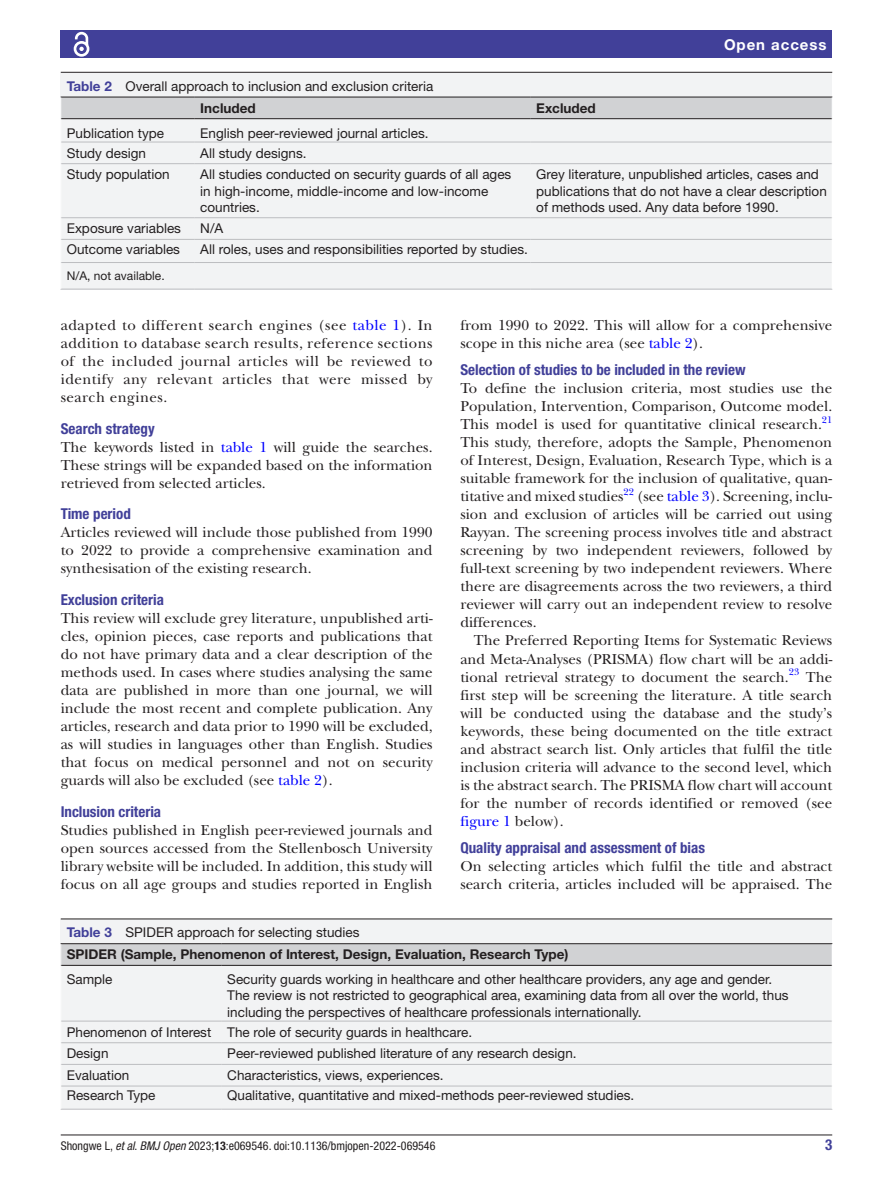
<style>
.page{position:relative;width:893px;height:1191px;background:#fff}
.page>*{position:absolute;margin:0;border:0;box-sizing:border-box;transform-origin:0 0}
.t1{font:15px/18px "New Baskerville";color:#231f20;text-align:justify}
.t2{font:700 condensed 15px "Helvetica Neue LT Std";color:#414099}
.t3{font:700 15px "Helvetica Neue LT Std";letter-spacing:.065em;color:#fff}
.t4{font:13.5px/16.2px "Helvetica Neue LT Std";color:#231f20}
.t5{font:700 13.5px/22px "Helvetica Neue LT Std";color:#231f20}
.t6{font:condensed 12px "Helvetica Neue LT Std";color:#231f20}
.t7{font:12px "Helvetica Neue LT Std";color:#231f20}
.t8{font:9.9px "New Baskerville";color:#00f}
.s1{font-weight:700;color:#414099}
.s2{font-weight:700}
.s3{color:#00f}
.s4{color:#414099}
.s5{font-weight:400}
.s6{font-style:italic}
</style>
<div class="page">
<hr style="left:61px;top:1134px;width:771px;height:1px;background:#231f20">
<div style="left:61px;top:31px;width:771px;height:27px;background:#414099"></div>
<svg style="left:73px;top:31px;width:17px;height:26px"></svg>
<div style="left:61px;top:73px;width:771px;height:216px;background:#f2f3f4"></div>
<hr style="left:61px;top:72px;width:771px;height:1px;background:#231f20">
<hr style="left:61px;top:217px;width:133px;height:1px;background:#bcbdc0">
<hr style="left:194px;top:217px;width:336px;height:1px;background:#bcbdc0">
<hr style="left:530px;top:217px;width:302px;height:1px;background:#bcbdc0">
<hr style="left:61px;top:239px;width:133px;height:1px;background:#bcbdc0">
<hr style="left:194px;top:239px;width:336px;height:1px;background:#bcbdc0">
<hr style="left:194px;top:262px;width:336px;height:1px;background:#bcbdc0">
<hr style="left:530px;top:239px;width:302px;height:1px;background:#bcbdc0">
<hr style="left:530px;top:262px;width:302px;height:1px;background:#bcbdc0">
<hr style="left:61px;top:262px;width:133px;height:1px;background:#bcbdc0">
<hr style="left:61px;top:289px;width:133px;height:1px;background:#bcbdc0">
<hr style="left:194px;top:289px;width:336px;height:1px;background:#bcbdc0">
<hr style="left:530px;top:289px;width:302px;height:1px;background:#bcbdc0">
<svg style="left:60px;top:97px;width:773px;height:67px"></svg>
<div style="left:61px;top:919px;width:771px;height:190px;background:#f2f3f4"></div>
<hr style="left:61px;top:918px;width:771px;height:1px;background:#231f20">
<div style="left:61px;top:943px;width:771px;height:22px;background:#d1d2d4"></div>
<hr style="left:221px;top:965px;width:611px;height:1px;background:#231f20">
<hr style="left:61px;top:943px;width:160px;height:1px;background:#231f20">
<hr style="left:221px;top:943px;width:611px;height:1px;background:#231f20">
<hr style="left:61px;top:965px;width:160px;height:1px;background:#231f20">
<hr style="left:61px;top:1020px;width:160px;height:1px;background:#bcbdc0">
<hr style="left:221px;top:1020px;width:611px;height:1px;background:#bcbdc0">
<hr style="left:61px;top:1042px;width:160px;height:1px;background:#bcbdc0">
<hr style="left:221px;top:1042px;width:611px;height:1px;background:#bcbdc0">
<hr style="left:61px;top:1064px;width:160px;height:1px;background:#bcbdc0">
<hr style="left:221px;top:1064px;width:611px;height:1px;background:#bcbdc0">
<hr style="left:61px;top:1085px;width:160px;height:1px;background:#bcbdc0">
<hr style="left:61px;top:1109px;width:160px;height:1px;background:#bcbdc0">
<hr style="left:221px;top:1085px;width:611px;height:1px;background:#bcbdc0">
<hr style="left:221px;top:1109px;width:611px;height:1px;background:#bcbdc0">
<svg style="left:60px;top:944px;width:1px;height:21px"></svg>
<p class="t4" style="left:200px;top:75px;width:235px;line-height:22px;text-indent:-134px"><span class="s1">Table 2</span> Overall approach to inclusion and exclusion criteria<br><span class="s2">Included</span></p>
<p class="t5" style="left:536px;top:97px;width:61px">Excluded</p>
<p class="t3" style="left:724px;top:35px;width:104px">Open access</p>
<p class="t4" style="left:67px;top:124px;width:99px">Publication type</p>
<p class="t4" style="left:200px;top:124px;width:230px">English peer-reviewed journal articles.</p>
<p class="t4" style="left:67px;top:145px;width:81px">Study design</p>
<p class="t4" style="left:200px;top:145px;width:108px">All study designs.</p>
<p class="t4" style="left:67px;top:166px;width:105px">Study population</p>
<p class="t4" style="left:200px;top:166px;width:313px">All studies conducted on security guards of all ages in high-income, middle-income and low-income countries.</p>
<p class="t4" style="left:536px;top:166px;width:292px">Grey literature, unpublished articles, cases and publications that do not have a clear description of methods used. Any data before 1990.</p>
<p class="t4" style="left:67px;top:220px;width:116px">Exposure variables</p>
<p class="t4" style="left:200px;top:220px;width:24px">N/A</p>
<p class="t4" style="left:67px;top:240px;width:115px">Outcome variables</p>
<p class="t4" style="left:200px;top:240px;width:329px">All roles, uses and responsibilities reported by studies.</p>
<p class="t7" style="left:67px;top:269px;width:100px">N/A, not available.</p>
<p class="t1" style="left:61px;top:316px;width:373px">adapted to different search engines (see <span class="s3">table 1</span>). In addition to database search results, reference sections of the included journal articles will be reviewed to identify any relevant articles that were missed by search engines.</p>
<p class="t2" style="left:61px;top:419px;width:95px">Search strategy</p>
<p class="t1" style="left:61px;top:438px;width:373px">The keywords listed in <span class="s3">table 1</span> will guide the searches.<br>These strings will be expanded based on the information retrieved from selected articles.</p>
<p class="t2" style="left:61px;top:505px;width:72px">Time period</p>
<p class="t1" style="left:61px;top:523px;width:373px">Articles reviewed will include those published from 1990 to 2022 to provide a comprehensive examination and synthesisation of the existing research.</p>
<p class="t2" style="left:61px;top:590px;width:105px">Exclusion criteria</p>
<p class="t1" style="left:61px;top:609px;width:373px">This review will exclude grey literature, unpublished arti&shy;cles, opinion pieces, case reports and publications that do not have primary data and a clear description of the methods used. In cases where studies analysing the same data are published in more than one journal, we will include the most recent and complete publication. Any articles, research and data prior to 1990 will be excluded, as will studies in languages other than English. Studies that focus on medical personnel and not on security guards will also be excluded (see <span class="s3">table 2</span>).</p>
<p class="t2" style="left:61px;top:802px;width:102px">Inclusion criteria</p>
<p class="t1" style="left:61px;top:820px;width:373px">Studies published in English peer-reviewed journals and open sources accessed from the Stellenbosch University library website will be included. In addition, this study will focus on all age groups and studies reported in English</p>
<p class="t1" style="left:460px;top:316px;width:373px">from 1990 to 2022. This will allow for a comprehensive scope in this niche area (see <span class="s3">table 2</span>).</p>
<p class="t2" style="left:460px;top:361px;width:287px">Selection of studies to be included in the review</p>
<p class="t1" style="left:460px;top:379px;width:373px">To define the inclusion criteria, most studies use the Population, Intervention, Comparison, Outcome model.<br>This model is used for quantitative clinical research.<sup>21<br></sup>This study, therefore, adopts the Sample, Phenomenon of Interest, Design, Evaluation, Research Type, which is a suitable framework for the inclusion of qualitative, quan&shy;titative and mixed studies</p>
<p class="t8" style="left:624px;top:486px;width:12px">22</p>
<p class="t1" style="left:460px;top:487px;width:373px;text-indent:177px">(see <span class="s3">table 3</span>). Screening, inclu&shy;sion and exclusion of articles will be carried out using Rayyan. The screening process involves title and abstract screening by two independent reviewers, followed by full-text screening by two independent reviewers. Where there are disagreements across the two reviewers, a third reviewer will carry out an independent review to resolve differences.</p>
<p class="t1" style="left:460px;top:631px;width:373px;text-indent:14px">The Preferred Reporting Items for Systematic Reviews and Meta-Analyses (PRISMA) flow chart will be an addi&shy;tional retrieval strategy to document the search.</p>
<p class="t8" style="left:789px;top:666px;width:12px">23</p>
<p class="t1" style="left:460px;top:667px;width:373px;text-indent:345px">The first step will be screening the literature. A title search will be conducted using the database and the study’s keywords, these being documented on the title extract and abstract search list. Only articles that fulfil the title inclusion criteria will advance to the second level, which is the abstract search. The PRISMA flow chart will account for the number of records identified or removed (see <span class="s3">figure 1</span> below).</p>
<p class="t2" style="left:460px;top:838px;width:246px">Quality appraisal and assessment of bias</p>
<p class="t1" style="left:460px;top:857px;width:373px">On selecting articles which fulfil the title and abstract search criteria, articles included will be appraised. The</p>
<p class="t5" style="left:67px;top:921px;width:503px"><span class="s4">Table 3</span> <span class="s5">SPIDER approach for selecting studies<br></span>SPIDER (Sample, Phenomenon of Interest, Design, Evaluation, Research Type)</p>
<p class="t4" style="left:67px;top:971px;width:47px">Sample</p>
<p class="t4" style="left:227px;top:971px;width:563px">Security guards working in healthcare and other healthcare providers, any age and gender.<br>The review is not restricted to geographical area, examining data from all over the world, thus including the perspectives of healthcare professionals internationally.</p>
<p class="t4" style="left:67px;top:1021px;width:407px;line-height:21.6px">Phenomenon of Interest The role of security guards in healthcare.<br>Design</p>
<p class="t4" style="left:227px;top:1045px;width:351px">Peer-reviewed published literature of any research design.</p>
<p class="t4" style="left:67px;top:1067px;width:64px">Evaluation</p>
<p class="t4" style="left:227px;top:1067px;width:218px">Characteristics, views, experiences.</p>
<p class="t4" style="left:67px;top:1087px;width:90px">Research Type</p>
<p class="t4" style="left:227px;top:1087px;width:409px">Qualitative, quantitative and mixed-methods peer-reviewed studies.</p>
<p class="t6" style="left:61px;top:1138px;width:376px">Shongwe L, <span class="s6">et al</span>. <span class="s6">BMJ Open</span> 2023;<span class="s2">13</span>:e069546. doi:10.1136/bmjopen-2022-069546</p>
<p class="t2" style="left:825px;top:1135px;width:9px">3</p>
</div>
